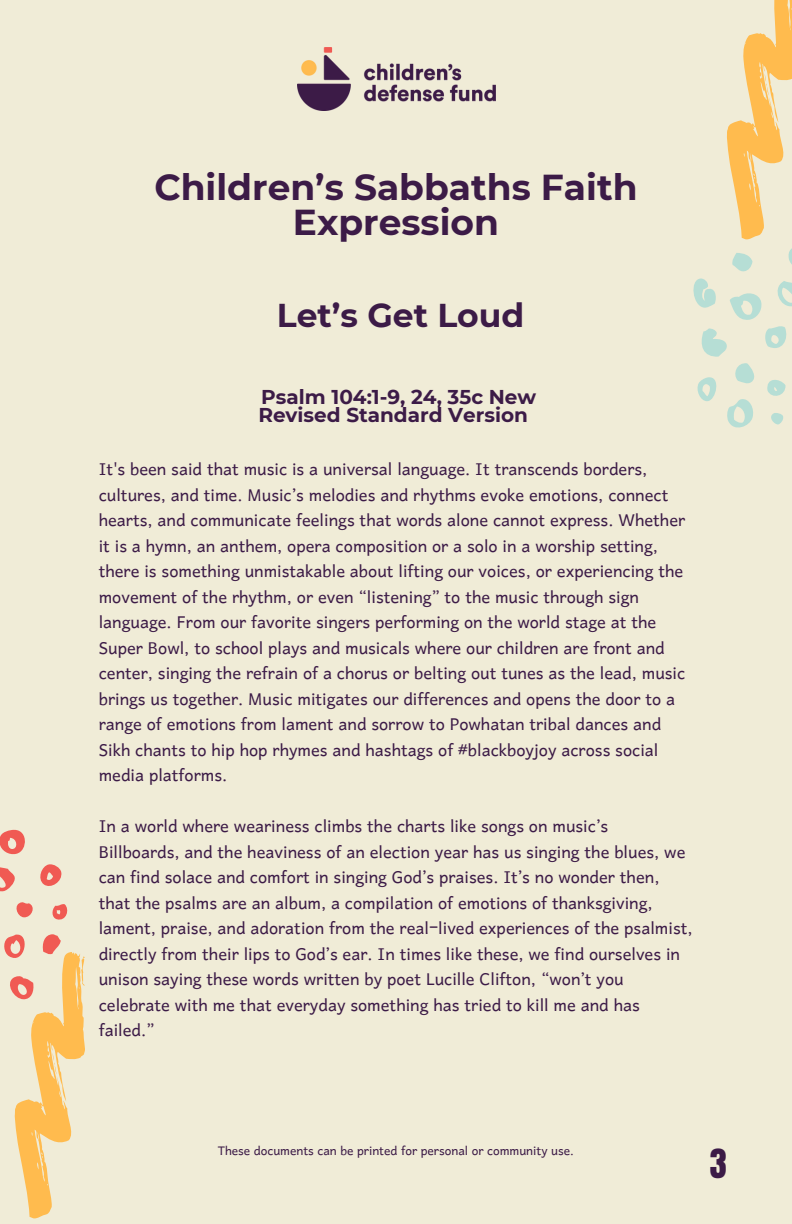
<style>
.page{position:relative;width:792px;height:1224px;background:#f0ecd7}
.page>*{position:absolute;margin:0;border:0;box-sizing:border-box;transform-origin:0 0}
.t1{font:700 36px/34.4px "Montserrat";color:#3c1b47;text-align:center}
.t2{font:34.4px "Anton";color:#3c1b47}
.t3{font:700 33px "Montserrat";color:#3c1b47}
.t4{font:22px/25.6px "Harmattan";color:#3c1b47}
.t5{font:700 20px/18px "Montserrat";color:#3c1b47}
.t6{font:16px "Harmattan";color:#3c1b47}
</style>
<div class="page">
<svg style="left:0;top:830px;width:25px;height:25px"></svg>
<svg style="left:40px;top:864px;width:22px;height:22px"></svg>
<svg style="left:0;top:867px;width:15px;height:25px"></svg>
<svg style="left:16px;top:902px;width:17px;height:16px"></svg>
<svg style="left:52px;top:904px;width:16px;height:16px"></svg>
<svg style="left:4px;top:934px;width:81px;height:285px"></svg>
<svg style="left:727px;top:0;width:65px;height:272px"></svg>
<svg style="left:693px;top:278px;width:99px;height:150px"></svg>
<img style="left:297px;top:48px;width:198px;height:63px">
<h1 class="t1" style="left:154px;top:170px;width:485px">Children’s Sabbaths Faith<br>Expression</h1>
<p class="t3" style="left:277px;top:295px;width:249px">Let’s Get Loud</p>
<p class="t5" style="left:258px;top:388px;width:279px">Psalm 104:1-9, 24, 35c New<br>Revised Standard Version</p>
<h1 class="t4" style="left:99px;top:455px;width:588px">It's been said that music is a universal language. It transcends borders, cultures, and time. Music’s melodies and rhythms evoke emotions, connect hearts, and communicate feelings that words alone cannot express. Whether it is a hymn, an anthem, opera composition or a solo in a worship setting, there is something unmistakable about lifting our voices, or experiencing the movement of the rhythm, or even “listening” to the music through sign language. From our favorite singers performing on the world stage at the Super Bowl, to school plays and musicals where our children are front and center, singing the refrain of a chorus or belting out tunes as the lead, music brings us together. Music mitigates our differences and opens the door to a range of emotions from lament and sorrow to Powhatan tribal dances and Sikh chants to hip hop rhymes and hashtags of #blackboyjoy across social media platforms.</h1>
<h2 class="t4" style="left:99px;top:812px;width:595px">In a world where weariness climbs the charts like songs on music’s Billboards, and the heaviness of an election year has us singing the blues, we can find solace and comfort in singing God’s praises. It’s no wonder then, that the psalms are an album, a compilation of emotions of thanksgiving, lament, praise, and adoration from the real-lived experiences of the psalmist, directly from their lips to God’s ear. In times like these, we find ourselves in unison saying these words written by poet Lucille Clifton, “won’t you celebrate with me that everyday something has tried to kill me and has failed.”</h2>
<p class="t6" style="left:218px;top:1140px;width:358px">These documents can be printed for personal or community use.</p>
<p class="t2" style="left:710px;top:1139px;width:18px">3</p>
</div>
